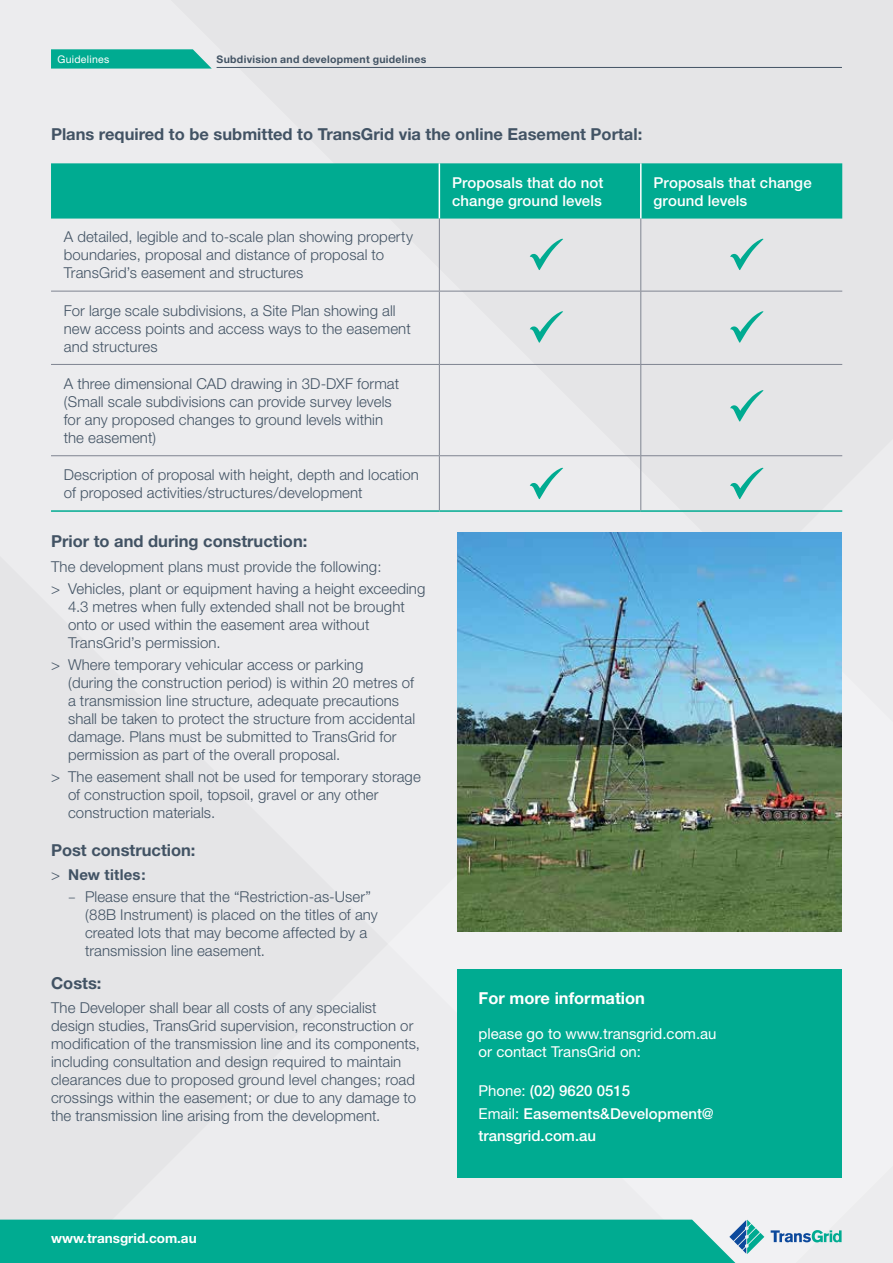
<style>
.page{position:relative;width:893px;height:1263px;background:#ececee}
.page>*{position:absolute;margin:0;border:0;box-sizing:border-box;transform-origin:0 0}
.t1{font:700 16.5px "Helvetica Neue";color:#425364}
.t2{font:700 16.5px "Helvetica Neue";color:#fff}
.t3{font:300 15px/18px "Helvetica Neue";letter-spacing:.005em;color:#425364}
.t4{font:500 15px/22.5px "Helvetica Neue";letter-spacing:.005em;color:#fff}
.t5{font:15px/18px "Helvetica Neue";color:#fff}
.t6{font:700 13.5px "Helvetica Neue";color:#fff}
.t7{font:700 10.5px "Helvetica Neue";letter-spacing:.025em;color:#425364}
.t8{font:10.5px "Helvetica Neue";letter-spacing:.025em;color:#fff}
.s1{font-weight:700}
.s2{font-family:"DIN"}
.s3{font-weight:400}
</style>
<div class="page">
<svg style="left:771px;top:1230px;width:71px;height:12px"></svg>
<svg style="left:0;top:1219px;width:764px;height:44px;background:#0eae96"></svg>
<hr style="left:217px;top:67px;width:625px;height:1px;background:#425364">
<svg style="left:51px;top:49px;width:161px;height:20px;background:#16b199"></svg>
<div style="left:457px;top:969px;width:385px;height:209px;background:#00ab91"></div>
<div style="left:51px;top:163px;width:791px;height:56px;background:#00ab91"></div>
<hr style="left:439px;top:163px;width:1px;height:56px;background:#fff">
<hr style="left:640px;top:163px;width:2px;height:56px;background:#fff">
<hr style="left:51px;top:510px;width:388px;height:2px;background:#00ab91">
<hr style="left:439px;top:510px;width:202px;height:2px;background:#00ab91">
<hr style="left:641px;top:510px;width:201px;height:2px;background:#00ab91">
<hr style="left:439px;top:219px;width:1px;height:72px;background:#7f8491">
<hr style="left:640px;top:219px;width:1px;height:72px;background:#7f8491">
<hr style="left:51px;top:291px;width:388px;height:1px;background:#7f8491">
<hr style="left:439px;top:291px;width:202px;height:1px;background:#7f8491">
<hr style="left:439px;top:291px;width:1px;height:73px;background:#7f8491">
<hr style="left:641px;top:291px;width:201px;height:1px;background:#7f8491">
<hr style="left:640px;top:291px;width:1px;height:73px;background:#7f8491">
<hr style="left:51px;top:364px;width:388px;height:1px;background:#7f8491">
<hr style="left:439px;top:364px;width:202px;height:1px;background:#7f8491">
<hr style="left:439px;top:365px;width:1px;height:90px;background:#7f8491">
<hr style="left:641px;top:364px;width:201px;height:1px;background:#7f8491">
<hr style="left:640px;top:365px;width:1px;height:90px;background:#7f8491">
<hr style="left:51px;top:455px;width:388px;height:1px;background:#7f8491">
<hr style="left:439px;top:455px;width:202px;height:1px;background:#7f8491">
<hr style="left:439px;top:456px;width:1px;height:54px;background:#7f8491">
<hr style="left:641px;top:455px;width:201px;height:1px;background:#7f8491">
<hr style="left:640px;top:456px;width:1px;height:54px;background:#7f8491">
<img style="left:457px;top:532px;width:385px;height:399px">
<svg style="left:530px;top:238px;width:33px;height:32px"></svg>
<svg style="left:530px;top:311px;width:33px;height:32px"></svg>
<svg style="left:530px;top:467px;width:33px;height:32px"></svg>
<svg style="left:730px;top:238px;width:34px;height:32px"></svg>
<svg style="left:730px;top:311px;width:34px;height:32px"></svg>
<svg style="left:730px;top:467px;width:34px;height:32px"></svg>
<svg style="left:730px;top:390px;width:34px;height:31px"></svg>
<p class="t8" style="left:57px;top:53px;width:54px">Guidelines</p>
<p class="t7" style="left:217px;top:53px;width:211px">Subdivision and development guidelines</p>
<p class="t1" style="left:51px;top:124px;width:593px">Plans required to be submitted to TransGrid via the online Easement Portal:</p>
<p class="t4" style="left:452px;top:173px;width:153px;line-height:18px">Proposals that do not change ground levels</p>
<p class="t4" style="left:654px;top:173px;width:160px;line-height:18px">Proposals that change ground levels</p>
<p class="t3" style="left:64px;top:228px;width:351px">A detailed, legible and to-scale plan showing property boundaries, proposal and distance of proposal to<br>TransGrid’s easement and structures</p>
<p class="t3" style="left:64px;top:301px;width:348px">For large scale subdivisions, a Site Plan showing all new access points and access ways to the easement and structures</p>
<p class="t3" style="left:64px;top:374px;width:337px">A three dimensional CAD drawing in 3D-DXF format (Small scale subdivisions can provide survey levels for any proposed changes to ground levels within the easement)</p>
<p class="t3" style="left:64px;top:466px;width:357px">Description of proposal with height, depth and location of proposed activities/structures/development</p>
<p class="t1" style="left:51px;top:531px;width:258px">Prior to and during construction:</p>
<p class="t3" style="left:51px;top:555px;width:376px;line-height:22.2px">The development plans must provide the following:<br>&gt; Vehicles, plant or equipment having a height exceeding</p>
<p class="t3" style="left:68px;top:597px;width:338px">4.3 metres when fully extended shall not be brought onto or used within the easement area without<br>TransGrid’s permission.</p>
<p class="t3" style="left:68px;top:655px;width:349px;text-indent:-17px">&gt; Where temporary vehicular access or parking<br>(during the construction period) is within 20 metres of a transmission line structure, adequate precautions shall be taken to protect the structure from accidental damage. Plans must be submitted to TransGrid for permission as part of the overall proposal.</p>
<p class="t3" style="left:68px;top:768px;width:354px;text-indent:-17px">&gt; The easement shall not be used for temporary storage of construction spoil, topsoil, gravel or any other construction materials.</p>
<p class="t1" style="left:51px;top:839px;width:146px">Post construction:</p>
<p class="t3" style="left:68px;top:863px;width:304px;line-height:22.2px;text-indent:-17px">&gt; <span class="s1">New titles:<br></span><span class="s2">−</span> Please ensure that the “Restriction‑as‑User”</p>
<p class="t3" style="left:85px;top:905px;width:294px">(88B Instrument) is placed on the titles of any created lots that may become affected by a transmission line easement.</p>
<p class="t1" style="left:51px;top:973px;width:52px">Costs:</p>
<p class="t3" style="left:51px;top:999px;width:371px">The Developer shall bear all costs of any specialist design studies, TransGrid supervision, reconstruction or modification of the transmission line and its components, including consultation and design required to maintain clearances due to proposed ground level changes; road crossings within the easement; or due to any damage to the transmission line arising from the development.</p>
<p class="t2" style="left:479px;top:987px;width:168px">For more information</p>
<p class="t5" style="left:479px;top:1024px;width:240px">please go to www.transgrid.com.au or contact TransGrid on:</p>
<p class="t4" style="left:479px;top:1079px;width:237px"><span class="s3">Phone:</span> (02) 9620 0515<br><span class="s3">Email:</span> Easements&amp;Development@ transgrid.com.au</p>
<p class="t6" style="left:51px;top:1229px;width:147px">www.transgrid.com.au</p>
</div>
